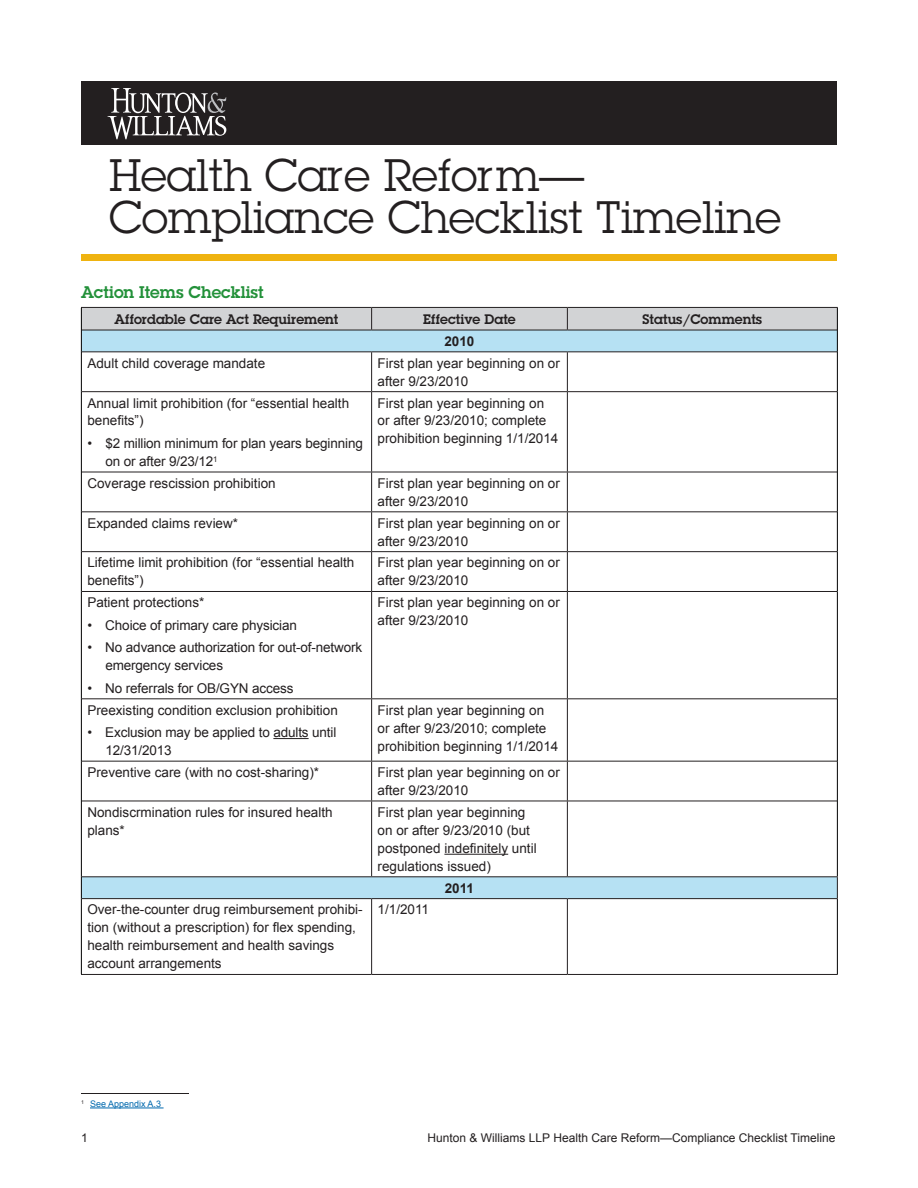
<style>
.page{position:relative;width:918px;height:1188px;background:#fff}
.page>*{position:absolute;margin:0;border:0;box-sizing:border-box;transform-origin:0 0}
.t1{font:44.55px/42px "Lubalin Graph";color:#231f20}
.t2{font:600 16.5px "Lubalin Graph";color:#23913a}
.t3{font:13.5px/18px "Arial";color:#231f20}
.t4{font:600 13.5px "Lubalin Graph";color:#231f20}
.t5{font:700 13.5px "Arial";color:#231f20}
.t6{font:12px "Arial";color:#231f20}
.t7{font:9px "Arial";color:#0069ae}
</style>
<div class="page">
<div style="left:81px;top:81px;width:756px;height:64px;background:#231f20"></div>
<div style="left:81px;top:255px;width:756px;height:6px;background:#efb310"></div>
<svg style="left:108px;top:88px;width:118px;height:51px"></svg>
<hr style="left:81px;top:1093px;width:108px;height:1px;background:#231f20">
<hr style="left:90px;top:1108px;width:74px;height:1px;background:#0069ae">
<svg style="left:82px;top:352px;width:755px;height:546px"></svg>
<hr style="left:371px;top:352px;width:1px;height:39px;background:#231f20">
<hr style="left:567px;top:352px;width:1px;height:39px;background:#231f20">
<hr style="left:82px;top:391px;width:290px;height:1px;background:#231f20">
<hr style="left:372px;top:391px;width:195px;height:1px;background:#231f20">
<hr style="left:371px;top:392px;width:1px;height:80px;background:#231f20">
<hr style="left:567px;top:391px;width:270px;height:1px;background:#231f20">
<hr style="left:567px;top:392px;width:1px;height:80px;background:#231f20">
<hr style="left:82px;top:472px;width:290px;height:1px;background:#231f20">
<hr style="left:372px;top:472px;width:195px;height:1px;background:#231f20">
<hr style="left:371px;top:472px;width:1px;height:39px;background:#231f20">
<hr style="left:567px;top:472px;width:270px;height:1px;background:#231f20">
<hr style="left:567px;top:472px;width:1px;height:39px;background:#231f20">
<hr style="left:82px;top:511px;width:290px;height:1px;background:#231f20">
<hr style="left:372px;top:511px;width:195px;height:1px;background:#231f20">
<hr style="left:371px;top:512px;width:1px;height:39px;background:#231f20">
<hr style="left:567px;top:511px;width:270px;height:1px;background:#231f20">
<hr style="left:567px;top:512px;width:1px;height:39px;background:#231f20">
<hr style="left:82px;top:551px;width:290px;height:1px;background:#231f20">
<hr style="left:372px;top:551px;width:195px;height:1px;background:#231f20">
<hr style="left:371px;top:552px;width:1px;height:39px;background:#231f20">
<hr style="left:567px;top:551px;width:270px;height:1px;background:#231f20">
<hr style="left:567px;top:552px;width:1px;height:39px;background:#231f20">
<hr style="left:82px;top:591px;width:290px;height:1px;background:#231f20">
<hr style="left:372px;top:591px;width:195px;height:1px;background:#231f20">
<hr style="left:371px;top:592px;width:1px;height:106px;background:#231f20">
<hr style="left:567px;top:591px;width:270px;height:1px;background:#231f20">
<hr style="left:567px;top:592px;width:1px;height:106px;background:#231f20">
<hr style="left:82px;top:698px;width:290px;height:1px;background:#231f20">
<hr style="left:372px;top:698px;width:195px;height:1px;background:#231f20">
<hr style="left:371px;top:699px;width:1px;height:62px;background:#231f20">
<hr style="left:567px;top:698px;width:270px;height:1px;background:#231f20">
<hr style="left:567px;top:699px;width:1px;height:62px;background:#231f20">
<hr style="left:82px;top:761px;width:290px;height:1px;background:#231f20">
<hr style="left:372px;top:761px;width:195px;height:1px;background:#231f20">
<hr style="left:371px;top:762px;width:1px;height:39px;background:#231f20">
<hr style="left:567px;top:761px;width:270px;height:1px;background:#231f20">
<hr style="left:567px;top:762px;width:1px;height:39px;background:#231f20">
<hr style="left:82px;top:801px;width:290px;height:1px;background:#231f20">
<hr style="left:372px;top:801px;width:195px;height:1px;background:#231f20">
<hr style="left:371px;top:801px;width:1px;height:75px;background:#231f20">
<hr style="left:567px;top:801px;width:270px;height:1px;background:#231f20">
<hr style="left:567px;top:801px;width:1px;height:75px;background:#231f20">
<hr style="left:371px;top:899px;width:1px;height:75px;background:#231f20">
<hr style="left:567px;top:899px;width:1px;height:75px;background:#231f20">
<hr style="left:81px;top:974px;width:291px;height:1px;background:#231f20">
<hr style="left:372px;top:974px;width:195px;height:1px;background:#231f20">
<hr style="left:567px;top:974px;width:271px;height:1px;background:#231f20">
<svg style="left:81px;top:307px;width:757px;height:45px;background:#baced7"></svg>
<hr style="left:81px;top:352px;width:1px;height:40px;background:#000">
<hr style="left:837px;top:352px;width:1px;height:40px;background:#000">
<hr style="left:81px;top:392px;width:1px;height:80px;background:#000">
<hr style="left:837px;top:392px;width:1px;height:80px;background:#000">
<hr style="left:81px;top:472px;width:1px;height:40px;background:#000">
<hr style="left:837px;top:472px;width:1px;height:40px;background:#000">
<hr style="left:81px;top:512px;width:1px;height:40px;background:#000">
<hr style="left:837px;top:512px;width:1px;height:40px;background:#000">
<hr style="left:81px;top:552px;width:1px;height:39px;background:#000">
<hr style="left:837px;top:552px;width:1px;height:39px;background:#000">
<hr style="left:81px;top:591px;width:1px;height:108px;background:#000">
<hr style="left:837px;top:591px;width:1px;height:108px;background:#000">
<hr style="left:81px;top:699px;width:1px;height:62px;background:#000">
<hr style="left:837px;top:699px;width:1px;height:62px;background:#000">
<hr style="left:81px;top:761px;width:1px;height:40px;background:#000">
<hr style="left:837px;top:761px;width:1px;height:40px;background:#000">
<hr style="left:81px;top:801px;width:1px;height:76px;background:#000">
<hr style="left:837px;top:801px;width:1px;height:75px;background:#000">
<hr style="left:81px;top:899px;width:1px;height:75px;background:#000">
<hr style="left:837px;top:899px;width:1px;height:75px;background:#000">
<hr style="left:82px;top:876px;width:290px;height:1px;background:#231f20">
<hr style="left:372px;top:876px;width:195px;height:1px;background:#231f20">
<hr style="left:567px;top:876px;width:271px;height:1px;background:#231f20">
<svg style="left:837px;top:877px;width:1px;height:21px"></svg>
<hr style="left:82px;top:898px;width:290px;height:1px;background:#231f20">
<hr style="left:372px;top:898px;width:195px;height:1px;background:#231f20">
<hr style="left:567px;top:898px;width:271px;height:1px;background:#231f20">
<svg style="left:81px;top:877px;width:1px;height:22px"></svg>
<hr style="left:273px;top:738px;width:36px;height:1px;background:#231f20">
<hr style="left:444px;top:854px;width:64px;height:1px;background:#231f20">
<h1 class="t1" style="left:109px;top:154px;width:674px">Health Care Reform—<br>Compliance Checklist Timeline</h1>
<p class="t2" style="left:81px;top:281px;width:184px">Action Items Checklist</p>
<p class="t4" style="left:114px;top:310px;width:226px">Affordable Care Act Requirement</p>
<p class="t4" style="left:423px;top:310px;width:94px">Effective Date</p>
<p class="t4" style="left:643px;top:310px;width:121px">Status/Comments</p>
<p class="t5" style="left:444px;top:332px;width:32px">2010</p>
<p class="t3" style="left:87px;top:354px;width:179px">Adult child coverage mandate</p>
<p class="t3" style="left:378px;top:354px;width:184px">First plan year beginning on or after 9/23/2010</p>
<p class="t3" style="left:87px;top:394px;width:263px">Annual limit prohibition (for “essential health benefits”)</p>
<p class="t3" style="left:105px;top:434px;width:259px;text-indent:-18px">• $2 million minimum for plan years beginning on or after 9/23/12<sup>1</sup></p>
<p class="t3" style="left:378px;top:394px;width:182px">First plan year beginning on or after 9/23/2010; complete prohibition beginning 1/1/2014</p>
<p class="t3" style="left:87px;top:474px;width:190px">Coverage rescission prohibition</p>
<p class="t3" style="left:378px;top:474px;width:184px">First plan year beginning on or after 9/23/2010</p>
<p class="t3" style="left:87px;top:514px;width:152px">Expanded claims review*</p>
<p class="t3" style="left:378px;top:514px;width:184px">First plan year beginning on or after 9/23/2010</p>
<p class="t3" style="left:87px;top:554px;width:269px">Lifetime limit prohibition (for “essential health benefits”)</p>
<p class="t3" style="left:378px;top:554px;width:184px">First plan year beginning on or after 9/23/2010</p>
<p class="t3" style="left:87px;top:594px;width:119px">Patient protections*</p>
<p class="t3" style="left:87px;top:616px;width:211px">• Choice of primary care physician</p>
<p class="t3" style="left:105px;top:639px;width:258px;text-indent:-18px">• No advance authorization for out-of-network emergency services</p>
<p class="t3" style="left:87px;top:679px;width:208px">• No referrals for OB/GYN access</p>
<p class="t3" style="left:378px;top:594px;width:184px">First plan year beginning on or after 9/23/2010</p>
<p class="t3" style="left:87px;top:701px;width:252px">Preexisting condition exclusion prohibition</p>
<p class="t3" style="left:105px;top:724px;width:233px;text-indent:-18px">• Exclusion may be applied to adults until<br>12/31/2013</p>
<p class="t3" style="left:378px;top:701px;width:182px">First plan year beginning on or after 9/23/2010; complete prohibition beginning 1/1/2014</p>
<p class="t3" style="left:87px;top:763px;width:233px">Preventive care (with no cost-sharing)*</p>
<p class="t3" style="left:378px;top:763px;width:184px">First plan year beginning on or after 9/23/2010</p>
<p class="t3" style="left:87px;top:803px;width:247px">Nondiscrmination rules for insured health plans*</p>
<p class="t3" style="left:378px;top:803px;width:161px">First plan year beginning on or after 9/23/2010 (but postponed indefinitely until regulations issued)</p>
<p class="t5" style="left:445px;top:879px;width:31px">2011</p>
<p class="t3" style="left:87px;top:901px;width:277px">Over-the-counter drug reimbursement prohibi&shy;tion (without a prescription) for flex spending, health reimbursement and health savings account arrangements</p>
<p class="t3" style="left:378px;top:901px;width:53px">1/1/2011</p>
<p class="t7" style="left:81px;top:1098px;width:82px"><sup>1</sup> See Appendix A.3</p>
<p class="t6" style="left:81px;top:1130px;width:8px">1</p>
<p class="t6" style="left:428px;top:1130px;width:409px">Hunton &amp; Williams LLP Health Care Reform—Compliance Checklist Timeline</p>
</div>
